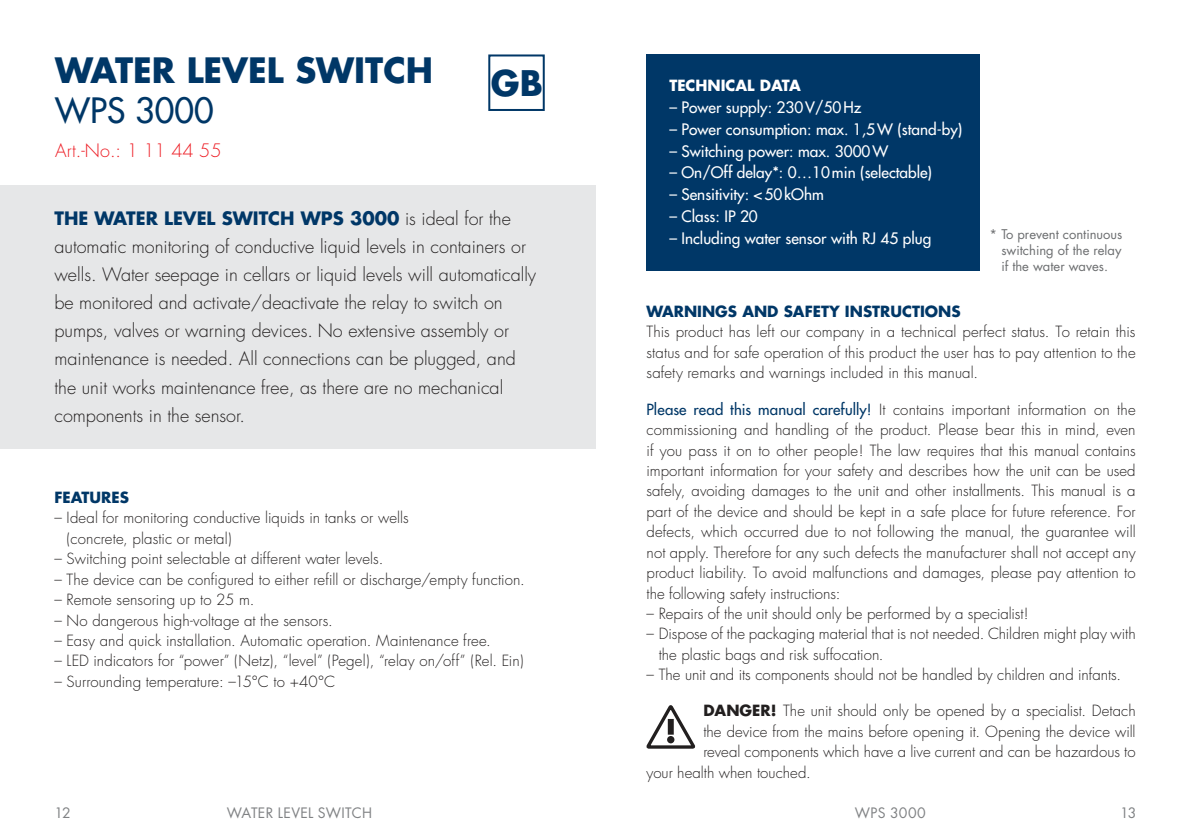
<style>
.page{position:relative;width:1191px;height:840px;background:#fff}
.page>*{position:absolute;margin:0;border:0;box-sizing:border-box;transform-origin:0 0}
.t1{font:700 34.2px "Futura Std";color:#003767}
.t2{font:700 34px "Futura Std";color:#003767}
.t3{font:500 34px "Futura Std";color:#003767}
.t4{font:300 18px/28px "Futura Std";color:#221f1f}
.t5{font:300 18px "Futura Std";color:#ed1c24}
.t6{font:500 15.4px "Futura Std";color:#fff}
.t7{font:300 15px/20.4px "Futura Std";letter-spacing:.005em;color:#221f1f;text-align:justify}
.t8{font:700 15px "Futura Std";color:#003767}
.t9{font:700 15px "Futura Std";color:#fff}
.t10{font:14px "Futura Std";letter-spacing:.02em;color:#808284}
.t11{font:13px/16px "Futura Std";color:#6c6e70;text-align:justify}
.s1{font-weight:700;color:#003767}
.s2{font-weight:500;color:#003767}
.s3{font-weight:700}
</style>
<div class="page">
<div style="left:0;top:185px;width:595px;height:263px;background:#e6e7e8"></div>
<div style="left:488px;top:54px;width:57px;height:57px;border:2px solid #003767"></div>
<div style="left:646px;top:54px;width:334px;height:217px;background:#003767"></div>
<svg style="left:646px;top:705px;width:50px;height:44px"></svg>
<h2 class="t2" style="left:55px;top:47px;width:379px">WATER LEVEL SWITCH</h2>
<h2 class="t3" style="left:55px;top:89px;width:160px">WPS 3000</h2>
<p class="t5" style="left:55px;top:139px;width:168px">Art.-No.: 1 11 44 55</p>
<h1 class="t1" style="left:491px;top:60px;width:53px">GB</h1>
<p class="t9" style="left:669px;top:76px;width:133px">TECHNICAL DATA</p>
<p class="t6" style="left:669px;top:98px;width:193px">– Power supply: 230 V/50 Hz</p>
<p class="t6" style="left:669px;top:119px;width:294px">– Power consumption: max. 1,5 W (stand-by)</p>
<p class="t6" style="left:669px;top:141px;width:220px">– Switching power: max. 3000 W</p>
<p class="t6" style="left:669px;top:163px;width:264px">– On/Off delay*: 0…10 min (selectable)</p>
<p class="t6" style="left:669px;top:185px;width:156px">– Sensitivity: &lt; 50 kOhm</p>
<p class="t6" style="left:669px;top:206px;width:90px">– Class: IP 20</p>
<p class="t6" style="left:669px;top:228px;width:263px">– Including water sensor with RJ 45 plug</p>
<p class="t11" style="left:1001px;top:226px;width:123px;text-indent:-12px">* To prevent continuous switching of the relay if the water waves.</p>
<p class="t4" style="left:54px;top:205px;width:483px"><span class="s1">THE WATER LEVEL SWITCH WPS 3000</span> is ideal for the automatic monitoring of conductive liquid levels in containers or wells. Water seepage in cellars or liquid levels will automatically be monitored and activate/deactivate the relay to switch on pumps, valves or warning devices. No extensive assembly or maintenance is needed. All connections can be plugged, and the unit works maintenance free, as there are no mechanical components in the sensor.</p>
<p class="t8" style="left:646px;top:301px;width:316px">WARNINGS AND SAFETY INSTRUCTIONS</p>
<p class="t7" style="left:646px;top:322px;width:490px">This product has left our company in a technical perfect status. To retain this status and for safe operation of this product the user has to pay attention to the safety remarks and warnings included in this manual.</p>
<p class="t7" style="left:646px;top:399px;width:491px"><span class="s2">Please read this manual carefully!</span> It contains important information on the commissioning and handling of the product. Please bear this in mind, even if you pass it on to other people! The law requires that this manual contains important information for your safety and describes how the unit can be used safely, avoiding damages to the unit and other installments. This manual is a part of the device and should be kept in a safe place for future reference. For defects, which occurred due to not following the manual, the guarantee will not apply. Therefore for any such defects the manufacturer shall not accept any product liability. To avoid malfunctions and damages, please pay attention to the following safety instructions:</p>
<p class="t7" style="left:646px;top:603px;width:384px">– Repairs of the unit should only be performed by a specialist!</p>
<p class="t7" style="left:658px;top:623px;width:478px;text-indent:-12px">– Dispose of the packaging material that is not needed. Children might play with the plastic bags and risk suffocation.</p>
<p class="t7" style="left:646px;top:664px;width:476px">– The unit and its components should not be handled by children and infants.</p>
<p class="t7" style="left:703px;top:700px;width:434px"><span class="s3">DANGER!</span> The unit should only be opened by a specialist. Detach</p>
<p class="t7" style="left:703px;top:721px;width:434px">the device from the mains before opening it. Opening the device will</p>
<p class="t7" style="left:703px;top:741px;width:434px">reveal components which have a live current and can be hazardous to</p>
<p class="t7" style="left:646px;top:761px;width:166px">your health when touched.</p>
<p class="t8" style="left:54px;top:487px;width:76px">FEATURES</p>
<p class="t7" style="left:67px;top:508px;width:344px;text-indent:-12px">– Ideal for monitoring conductive liquids in tanks or wells (concrete, plastic or metal)</p>
<p class="t7" style="left:54px;top:548px;width:330px">– Switching point selectable at different water levels.</p>
<p class="t7" style="left:54px;top:569px;width:472px">– The device can be configured to either refill or discharge/empty function.</p>
<p class="t7" style="left:54px;top:589px;width:201px">– Remote sensoring up to 25 m.</p>
<p class="t7" style="left:54px;top:610px;width:280px">– No dangerous high-voltage at the sensors.</p>
<p class="t7" style="left:54px;top:630px;width:438px">– Easy and quick installation. Automatic operation. Maintenance free.</p>
<p class="t7" style="left:54px;top:650px;width:471px">– LED indicators for “power” (Netz), “level” (Pegel), “relay on/off” (Rel. Ein)</p>
<p class="t7" style="left:54px;top:671px;width:282px">– Surrounding temperature: –15°C to +40°C</p>
<p class="t10" style="left:54px;top:803px;width:18px">12</p>
<p class="t10" style="left:855px;top:803px;width:73px">WPS 3000</p>
<p class="t10" style="left:1120px;top:803px;width:18px">13</p>
<p class="t10" style="left:227px;top:803px;width:147px">WATER LEVEL SWITCH</p>
</div>
